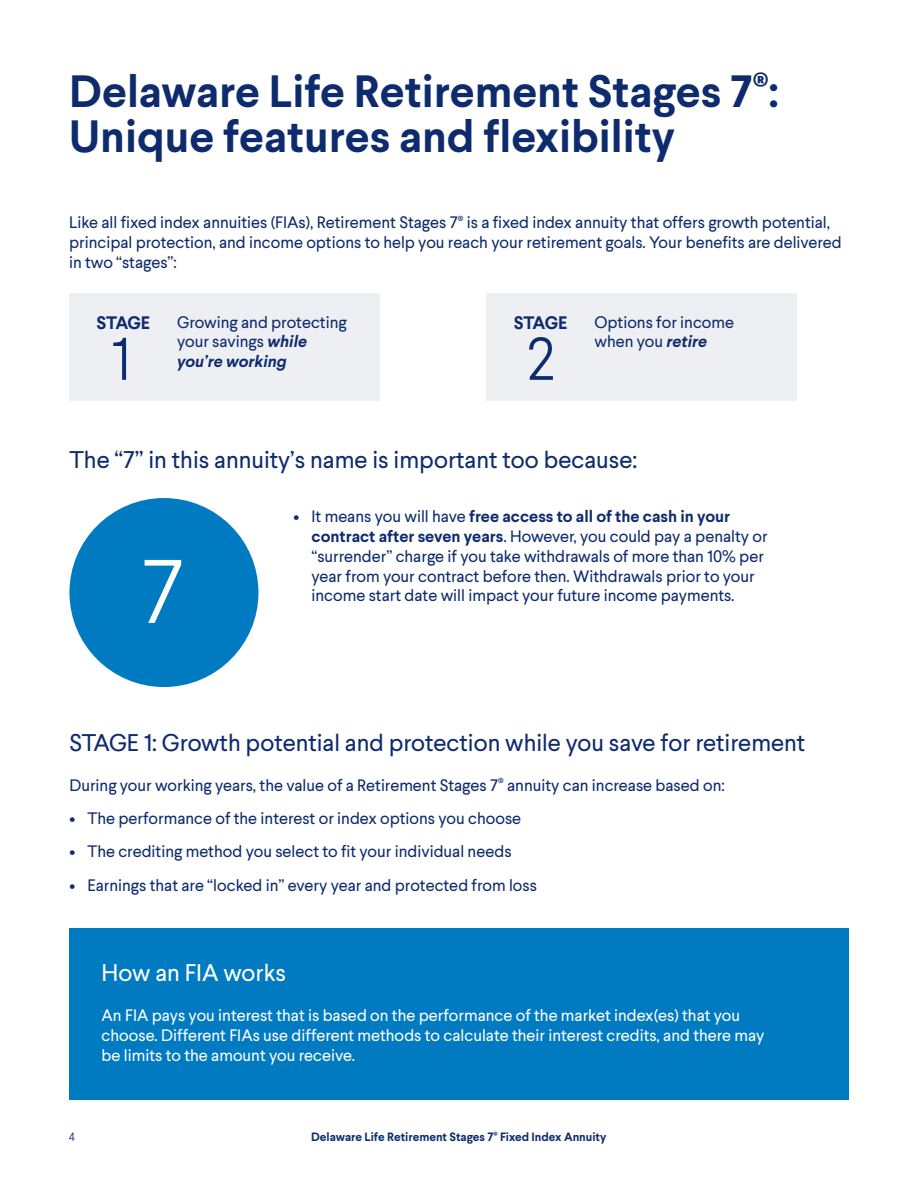
<style>
.page{position:relative;width:918px;height:1188px;background:#fff}
.page>*{position:absolute;margin:0;border:0;box-sizing:border-box;transform-origin:0 0}
.Body_Copy{font:300 90px "Larsseit";color:#fff}
.Body_Copy-2{font:300 60px "Larsseit";color:#0d2b6d}
.Headline{font:700 45px "Larsseit";color:#0d2b6d}
.Subhead_1{font:24px "Larsseit";color:#0d2b6d}
.Body_Copy-3{font:24px "Larsseit";color:#0d2b6d}
.t1{font:24px "Larsseit";color:#fff}
.Body_Copy-4{font:700 18px "Larsseit";letter-spacing:-.025em;color:#0d2b6d}
.Body_Copy-5{font:16.5px/19.8px "Larsseit";color:#0d2b6d}
.t2{font:16.5px/19.8px "Larsseit";color:#fff}
.t3{font:700 12px "Larsseit";color:#0d2b6d}
.t4{font:300 12px "Larsseit";color:#0d2b6d}
.s1{font-weight:700;font-style:italic}
.s2{font-weight:700}
</style>
<div class="page">
<div style="left:69px;top:929px;width:780px;height:171px;background:#007bc2"></div>
<div style="left:486px;top:293px;width:311px;height:108px;background:#eeeff3"></div>
<div style="left:69px;top:293px;width:310px;height:108px;background:#eeeff3"></div>
<div style="left:69px;top:498px;width:189px;height:189px;background:#007bc2;border-radius:50%"></div>
<p class="Headline" style="left:69px;top:61px;width:711px">Delaware Life Retirement Stages 7<sup>®</sup>:</p>
<p class="Headline" style="left:69px;top:106px;width:607px">Unique features and flexibility</p>
<p class="Body_Copy-5" style="left:69px;top:212px;width:774px">Like all fixed index annuities (FIAs), Retirement Stages 7<sup>®</sup> is a fixed index annuity that offers growth potential, principal protection, and income options to help you reach your retirement goals. Your benefits are delivered in two “stages”:</p>
<p class="Body_Copy-4" style="left:96px;top:310px;width:55px">STAGE</p>
<p class="Body_Copy-2" style="left:112px;top:321px;width:21px">1</p>
<p class="Body_Copy-5" style="left:177px;top:312px;width:171px">Growing and protecting your savings <span class="s1">while you’re working</span></p>
<p class="Body_Copy-4" style="left:514px;top:310px;width:55px">STAGE</p>
<p class="Body_Copy-2" style="left:526px;top:321px;width:30px">2</p>
<p class="Body_Copy-5" style="left:595px;top:312px;width:141px">Options for income when you <span class="s1">retire</span></p>
<p class="Body_Copy-3" style="left:69px;top:444px;width:569px">The “7” in this annuity’s name is important too because:</p>
<p class="Body_Copy" style="left:141px;top:534px;width:44px">7</p>
<p class="Body_Copy-5" style="left:312px;top:506px;width:458px;text-indent:-18px">• It means you will have <span class="s2">free access to all of the cash in your contract after seven years</span>. However, you could pay a penalty or “surrender” charge if you take withdrawals of more than 10% per year from your contract before then. Withdrawals prior to your income start date will impact your future income payments.</p>
<p class="Subhead_1" style="left:69px;top:727px;width:737px">STAGE 1: Growth potential and protection while you save for retirement</p>
<p class="Body_Copy-5" style="left:69px;top:775px;width:657px">During your working years, the value of a Retirement Stages 7<sup>®</sup> annuity can increase based on:</p>
<p class="Body_Copy-5" style="left:69px;top:808px;width:453px">• The performance of the interest or index options you choose</p>
<p class="Body_Copy-5" style="left:69px;top:841px;width:444px">• The crediting method you select to fit your individual needs</p>
<p class="Body_Copy-5" style="left:69px;top:875px;width:469px">• Earnings that are “locked in” every year and protected from loss</p>
<p class="t4" style="left:69px;top:1129px;width:8px">4</p>
<p class="t1" style="left:102px;top:957px;width:186px">How an FIA works</p>
<p class="t2" style="left:102px;top:1005px;width:664px">An FIA pays you interest that is based on the performance of the market index(es) that you choose. Different FIAs use different methods to calculate their interest credits, and there may be limits to the amount you receive.</p>
<p class="t3" style="left:311px;top:1129px;width:297px">Delaware Life Retirement Stages 7<sup>®</sup> Fixed Index Annuity</p>
</div>
